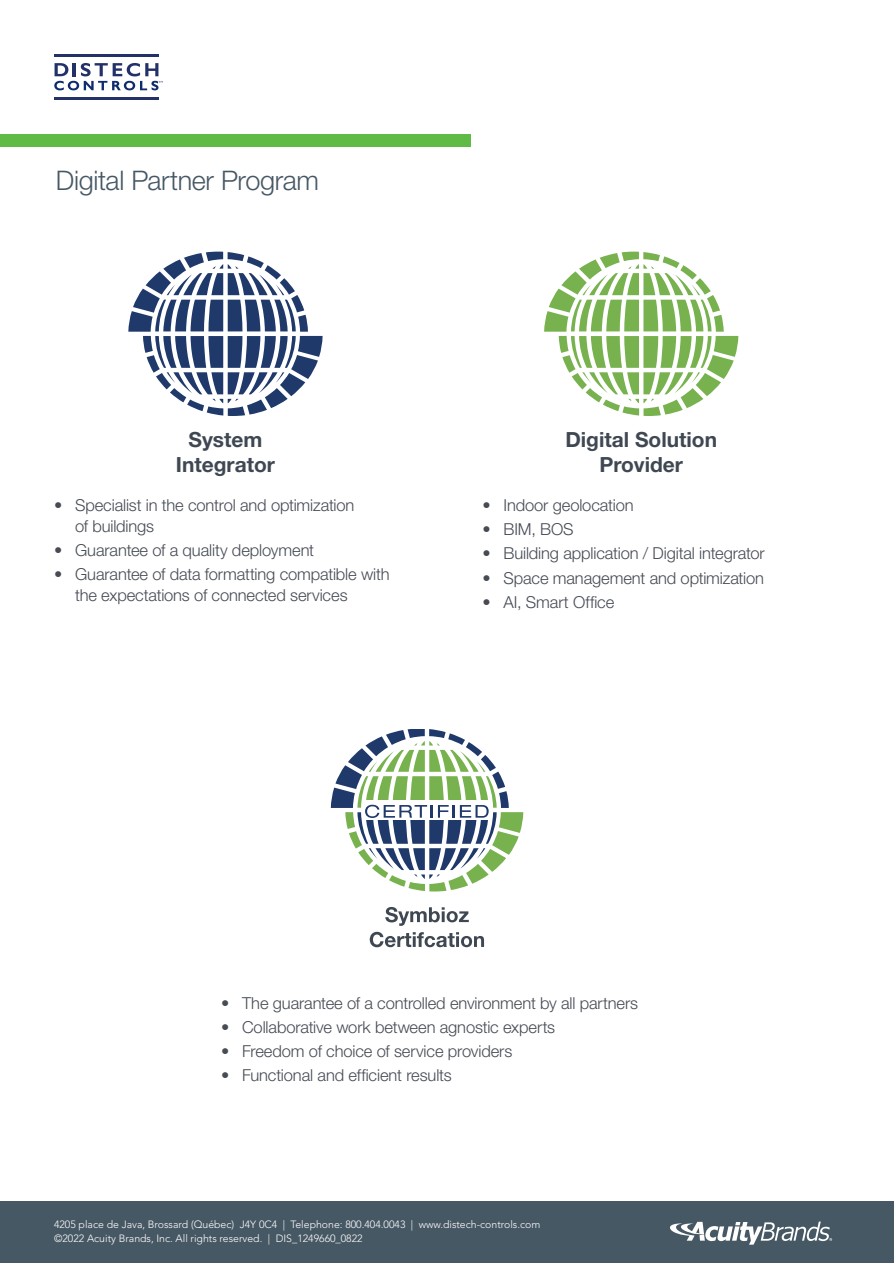
<style>
.page{position:relative;width:894px;height:1263px;background:#fff}
.page>*{position:absolute;margin:0;border:0;box-sizing:border-box;transform-origin:0 0}
.BULLET_PTS{font:300 27px "Helvetica Neue LT Std";letter-spacing:-.015em;color:#475865}
.t1{font:700 20.85px/25px "Helvetica Neue LT Std";color:#3f4852;text-align:center}
.t2{font:300 16.5px/21px "Helvetica Neue LT Std";letter-spacing:-.01em;color:#464b54}
.Footer_Copy{font:300 10.5px "Avenir LT Std";color:#fff}
</style>
<div class="page">
<div style="left:0;top:1201px;width:893px;height:62px;background:#475865"></div>
<svg style="left:670px;top:1221px;width:161px;height:23px"></svg>
<hr style="left:54px;top:54px;width:105px;height:2px;background:#233168">
<hr style="left:54px;top:97px;width:105px;height:2px;background:#233168">
<svg style="left:54px;top:63px;width:108px;height:27px"></svg>
<div style="left:0;top:134px;width:470px;height:13px;background:#60bb46"></div>
<svg style="left:544px;top:252px;width:194px;height:164px"></svg>
<svg style="left:128px;top:252px;width:194px;height:164px"></svg>
<svg style="left:369px;top:907px;width:115px;height:40px"></svg>
<svg style="left:331px;top:729px;width:192px;height:162px"></svg>
<p class="BULLET_PTS" style="left:56px;top:164px;width:264px">Digital Partner Program</p>
<p class="t1" style="left:176px;top:426px;width:101px">System<br>Integrator</p>
<p class="t2" style="left:75px;top:494px;width:281px;text-indent:-21px">• Specialist in the control and optimization of buildings</p>
<p class="t2" style="left:54px;top:539px;width:261px">• Guarantee of a quality deployment</p>
<p class="t2" style="left:75px;top:563px;width:316px;text-indent:-21px">• Guarantee of data formatting compatible with the expectations of connected services</p>
<p class="t1" style="left:565px;top:426px;width:153px">Digital Solution<br>Provider</p>
<p class="t2" style="left:482px;top:494px;width:152px">• Indoor geolocation</p>
<p class="t2" style="left:482px;top:518px;width:92px">• BIM, BOS</p>
<p class="t2" style="left:482px;top:542px;width:283px">• Building application / Digital integrator</p>
<p class="t2" style="left:482px;top:567px;width:283px">• Space management and optimization</p>
<p class="t2" style="left:482px;top:591px;width:133px">• AI, Smart Office</p>
<p class="t2" style="left:221px;top:992px;width:418px">• The guarantee of a controlled environment by all partners</p>
<p class="t2" style="left:221px;top:1016px;width:335px">• Collaborative work between agnostic experts</p>
<p class="t2" style="left:221px;top:1040px;width:293px">• Freedom of choice of service providers</p>
<p class="t2" style="left:221px;top:1064px;width:232px">• Functional and efficient results</p>
<p class="Footer_Copy" style="left:54px;top:1218px;width:487px">4205 place de Java, Brossard (Québec) J4Y 0C4 | Telephone: 800.404.0043 | www.distech-controls.com</p>
<p class="Footer_Copy" style="left:54px;top:1232px;width:310px">©2022 Acuity Brands, Inc. All rights reserved. | DIS_1249660_0822</p>
</div>
